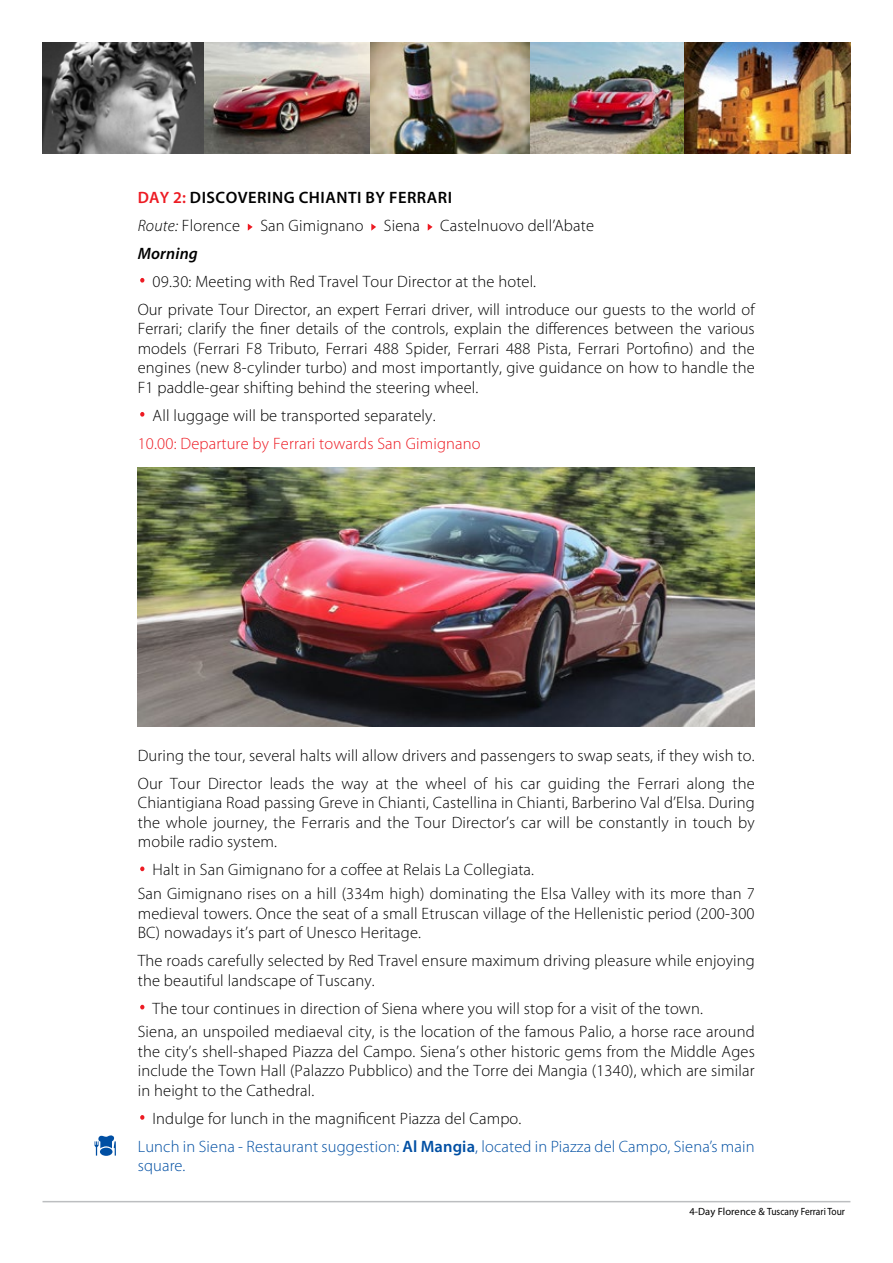
<style>
.page{position:relative;width:893px;height:1263px;background:#fff}
.page>*{position:absolute;margin:0;border:0;box-sizing:border-box;transform-origin:0 0}
.t1{font:300 52.5px "Myriad Pro";color:#ed1b23}
.t2{font:300 16.5px/19.5px "Myriad Pro";letter-spacing:.01em;color:#000}
.t3{font:300 16.5px/28px "Myriad Pro";letter-spacing:.01em;color:#004fa3}
.t4{font:300 16.5px "Myriad Pro";letter-spacing:.01em;color:#ed1b23}
.t5{font:10.5px "Myriad Pro";color:#000}
.s1{font-weight:600;color:#ed1b23}
.s2{font-weight:600}
.s3{font-style:italic}
.s4{font-weight:600;font-style:italic}
.s5{color:#000}
</style>
<div class="page">
<hr style="left:43px;top:1201px;width:807px;height:1px;background:#bcbec0">
<img style="left:43px;top:43px;width:161px;height:110px">
<img style="left:529px;top:43px;width:156px;height:110px">
<svg style="left:248px;top:224px;width:5px;height:7px"></svg>
<svg style="left:371px;top:224px;width:5px;height:7px"></svg>
<svg style="left:428px;top:224px;width:5px;height:7px"></svg>
<img style="left:138px;top:467px;width:617px;height:259px">
<img style="left:370px;top:43px;width:159px;height:110px">
<img style="left:685px;top:43px;width:165px;height:110px">
<svg style="left:95px;top:1135px;width:21px;height:20px"></svg>
<img style="left:204px;top:43px;width:166px;height:110px">
<p class="t2" style="left:138px;top:183px;width:458px;line-height:28px"><span class="s1">DAY 2:</span> <span class="s2">DISCOVERING CHIANTI BY FERRARI<br></span><span class="s3">Route:</span> Florence San Gimignano Siena Castelnuovo dell’Abate<br><span class="s4">Morning</span></p>
<h1 class="t1" style="left:138px;top:248px;width:11px">·</h1>
<p class="t2" style="left:138px;top:267px;width:618px;line-height:28px;text-indent:15px">09.30: Meeting with Red Travel Tour Director at the hotel.<br>Our private Tour Director, an expert Ferrari driver, will introduce our guests to the world of</p>
<p class="t2" style="left:138px;top:319px;width:618px;text-align:justify">Ferrari; clarify the finer details of the controls, explain the differences between the various models (Ferrari F8 Tributo, Ferrari 488 Spider, Ferrari 488 Pista, Ferrari Portofino) and the engines (new 8-cylinder turbo) and most importantly, give guidance on how to handle the F1 paddle-gear shifting behind the steering wheel.</p>
<h1 class="t1" style="left:138px;top:382px;width:11px">·</h1>
<p class="t2" style="left:153px;top:406px;width:284px">All luggage will be transported separately.</p>
<p class="t4" style="left:138px;top:434px;width:344px">10.00: Departure by Ferrari towards San Gimignano</p>
<p class="t2" style="left:138px;top:741px;width:619px;line-height:28px">During the tour, several halts will allow drivers and passengers to swap seats, if they wish to.<br>Our Tour Director leads the way at the wheel of his car guiding the Ferrari along the</p>
<p class="t2" style="left:138px;top:793px;width:618px;text-align:justify">Chiantigiana Road passing Greve in Chianti, Castellina in Chianti, Barberino Val d’Elsa. During the whole journey, the Ferraris and the Tour Director’s car will be constantly in touch by mobile radio system.</p>
<h1 class="t1" style="left:138px;top:836px;width:11px">·</h1>
<p class="t2" style="left:138px;top:858px;width:619px;line-height:23.7px;text-indent:15px">Halt in San Gimignano for a coffee at Relais La Collegiata.<br>San Gimignano rises on a hill (334m high) dominating the Elsa Valley with its more than 7</p>
<p class="t2" style="left:138px;top:903px;width:618px">medieval towers. Once the seat of a small Etruscan village of the Hellenistic period (200-300<br>BC) nowadays it’s part of Unesco Heritage.</p>
<p class="t2" style="left:138px;top:951px;width:618px">The roads carefully selected by Red Travel ensure maximum driving pleasure while enjoying the beautiful landscape of Tuscany.</p>
<h1 class="t1" style="left:138px;top:975px;width:11px">·</h1>
<p class="t2" style="left:138px;top:996px;width:618px;line-height:23.7px;text-indent:15px">The tour continues in direction of Siena where you will stop for a visit of the town.<br>Siena, an unspoiled mediaeval city, is the location of the famous Palio, a horse race around</p>
<p class="t2" style="left:138px;top:1042px;width:619px;text-align:justify">the city’s shell-shaped Piazza del Campo. Siena’s other historic gems from the Middle Ages include the Town Hall (Palazzo Pubblico) and the Torre dei Mangia (1340), which are similar in height to the Cathedral.</p>
<h1 class="t1" style="left:138px;top:1085px;width:11px">·</h1>
<p class="t3" style="left:138px;top:1104px;width:618px;text-indent:15px"><span class="s5">Indulge for lunch in the magnificent Piazza del Campo.<br></span>Lunch in Siena - Restaurant suggestion: <span class="s2">Al Mangia</span>, located in Piazza del Campo, Siena’s main</p>
<p class="t3" style="left:138px;top:1152px;width:49px">square.</p>
<p class="t5" style="left:689px;top:1205px;width:157px">4-Day Florence &amp; Tuscany Ferrari Tour</p>
</div>
